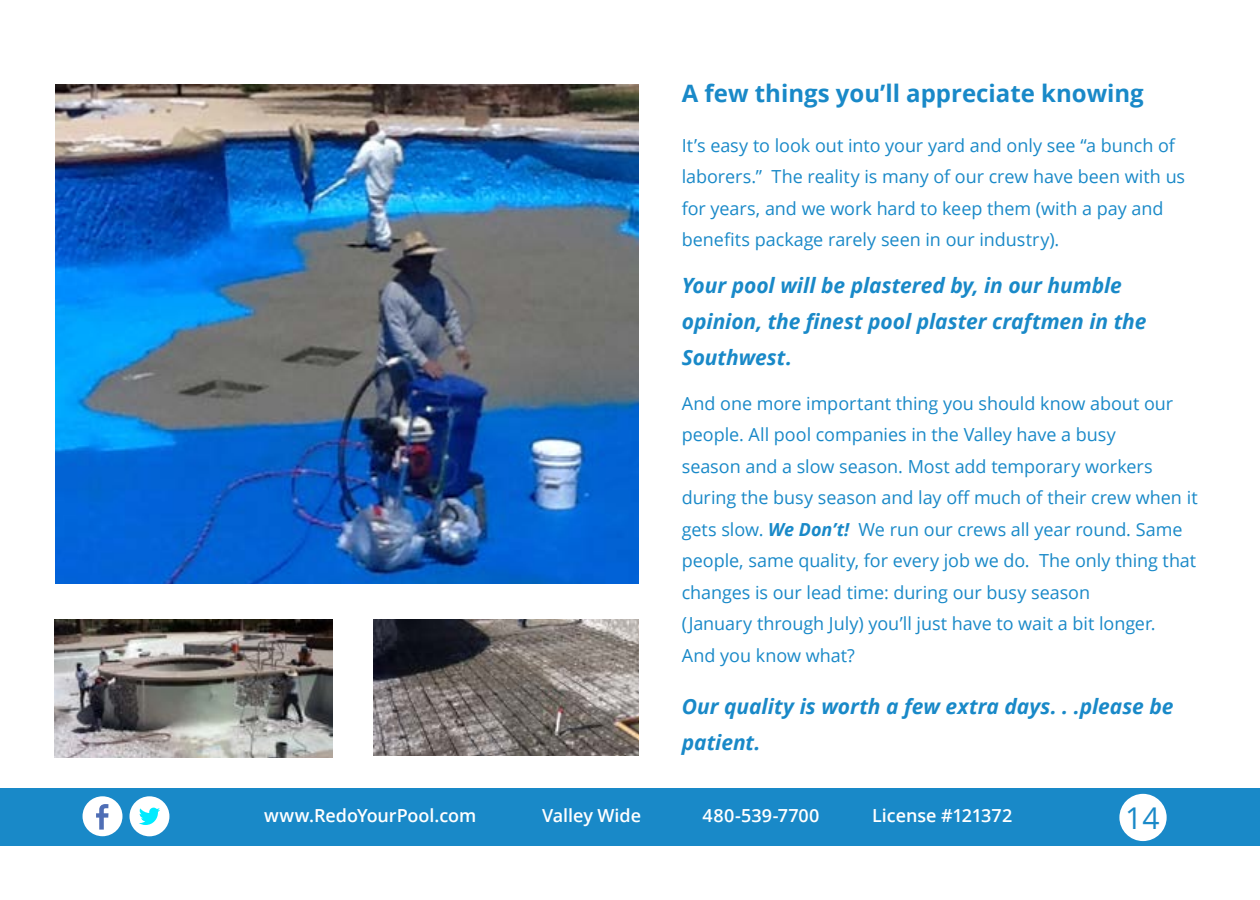
<style>
.page{position:relative;width:1260px;height:900px;background:#fff}
.page>*{position:absolute;margin:0;border:0;box-sizing:border-box;transform-origin:0 0}
.t1{font:30px "Open Sans";color:#1989c8}
.t2{font:700 24px "Open Sans";color:#1989c8}
.t3{font:italic 700 21px/36px "Open Sans";letter-spacing:-.005em;color:#1989c8}
.t4{font:18px/31.5px "Open Sans";letter-spacing:-.005em;color:#1989c8}
.t5{font:600 18px "Open Sans";color:#fff}
.s1{font-weight:700;font-style:italic}
</style>
<div class="page">
<img style="left:56px;top:84px;width:582px;height:500px">
<div style="left:0;top:789px;width:1260px;height:57px;background:#1989c8"></div>
<div style="left:1119px;top:794px;width:48px;height:47px;background:#fff;border-radius:50%"></div>
<div style="left:83px;top:796px;width:39px;height:40px;background:#fff;border-radius:50%"></div>
<svg style="left:96px;top:804px;width:12px;height:26px"></svg>
<div style="left:130px;top:796px;width:39px;height:40px;background:#fff;border-radius:50%"></div>
<svg style="left:139px;top:808px;width:21px;height:17px"></svg>
<img style="left:55px;top:620px;width:278px;height:137px">
<img style="left:374px;top:620px;width:265px;height:136px">
<h2 class="t2" style="left:682px;top:77px;width:464px">A few things you’ll appreciate knowing</h2>
<p class="t4" style="left:682px;top:129px;width:505px">It’s easy to look out into your yard and only see “a bunch of laborers.” The reality is many of our crew have been with us for years, and we work hard to keep them (with a pay and benefits package rarely seen in our industry).</p>
<p class="t3" style="left:682px;top:267px;width:466px">Your pool will be plastered by, in our humble opinion, the finest pool plaster craftmen in the<br>Southwest.</p>
<p class="t4" style="left:682px;top:387px;width:517px">And one more important thing you should know about our people. All pool companies in the Valley have a busy<br>season and a slow season. Most add temporary workers during the busy season and lay off much of their crew when it gets slow. <span class="s1">We Don’t!</span> We run our crews all year round. Same people, same quality, for every job we do. The only thing that changes is our lead time: during our busy season<br>(January through July) you’ll just have to wait a bit longer.<br>And you know what?</p>
<p class="t3" style="left:682px;top:688px;width:493px">Our quality is worth a few extra days. . .please be patient.</p>
<p class="t5" style="left:264px;top:804px;width:214px">www.RedoYourPool.com</p>
<p class="t5" style="left:542px;top:804px;width:100px">Valley Wide</p>
<p class="t5" style="left:703px;top:804px;width:118px">480-539-7700</p>
<p class="t5" style="left:872px;top:804px;width:142px">License #121372</p>
<h1 class="t1" style="left:1125px;top:797px;width:36px">14</h1>
</div>
